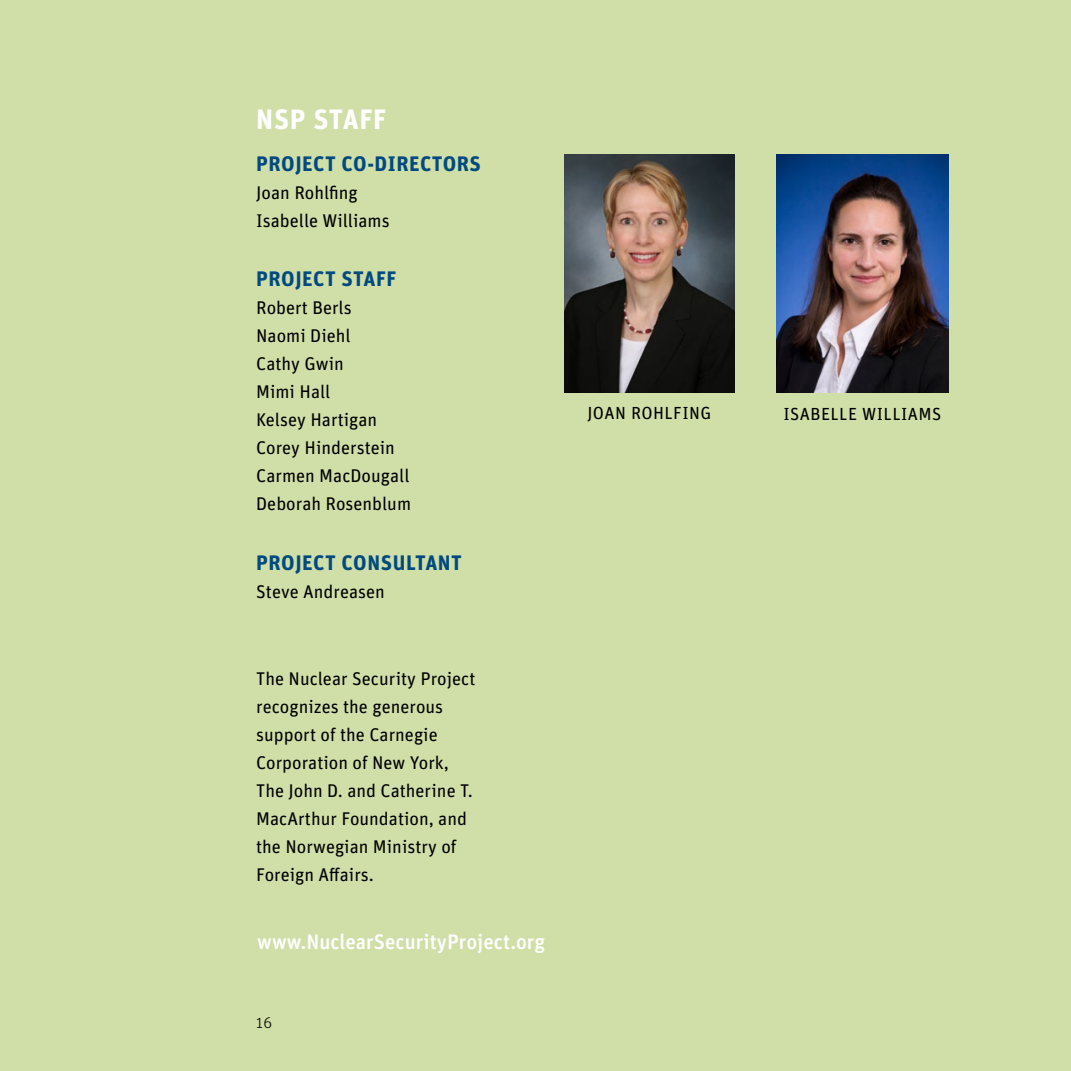
<style>
.page{position:relative;width:1071px;height:1071px;background:#d0dea7}
.page>*{position:absolute;margin:0;border:0;box-sizing:border-box;transform-origin:0 0}
.t1{font:700 28px "Unit";color:#fff}
.t2{font:700 21px "Unit";letter-spacing:.025em;color:#004a80}
.t3{font:500 21px "Unit";color:#fff}
.t4{font:18.38px/28px "Unit";color:#000}
.t5{font:17.5px "Unit";letter-spacing:.025em;color:#000}
.t6{font:15.75px "Unit";color:#000}
.t7{font:300 15.75px "Unit";color:#000}
</style>
<div class="page">
<img style="left:564px;top:155px;width:170px;height:238px">
<img style="left:777px;top:155px;width:172px;height:238px">
<h1 class="t1" style="left:256px;top:102px;width:88px">NSP STAFF</h1>
<p class="t2" style="left:256px;top:150px;width:58px">PROJECT</p>
<p class="t2" style="left:342px;top:150px;width:46px">CO-DIRECT</p>
<p class="t2" style="left:443px;top:150px;width:26px">ORS</p>
<p class="t4" style="left:256px;top:178px;width:135px">Joan Rohlfing<br>Isabelle Williams</p>
<p class="t2" style="left:256px;top:266px;width:58px">PROJECT</p>
<p class="t2" style="left:342px;top:266px;width:24px">STAFF</p>
<p class="t4" style="left:256px;top:293px;width:156px">Robert Berls<br>Naomi Diehl<br>Cathy Gwin<br>Mimi Hall<br>Kelsey Hartigan<br>Corey Hinderstein<br>Carmen MacDougall<br>Deborah Rosenblum</p>
<p class="t2" style="left:256px;top:549px;width:58px">PROJECT</p>
<p class="t2" style="left:342px;top:549px;width:39px">CONSU</p>
<p class="t2" style="left:406px;top:549px;width:22px">LTANT</p>
<p class="t4" style="left:256px;top:577px;width:130px">Steve Andreasen</p>
<p class="t4" style="left:256px;top:664px;width:221px">The Nuclear Security Project recognizes the generous support of the Carnegie<br>Corporation of New York,<br>The John D. and Catherine T.<br>MacArthur Foundation, and the Norwegian Ministry of<br>Foreign Affairs.</p>
<p class="t3" style="left:257px;top:929px;width:289px">www.NuclearSecurityProject.org</p>
<p class="t6" style="left:257px;top:1011px;width:18px">16</p>
<p class="t7" style="left:256px;top:1014px;width:18px">16</p>
<p class="t5" style="left:587px;top:402px;width:17px">Joan</p>
<p class="t5" style="left:631px;top:402px;width:11px">Roh</p>
<p class="t5" style="left:665px;top:402px;width:36px">lfing</p>
<p class="t5" style="left:783px;top:404px;width:137px">Isabelle Williams</p>
</div>
